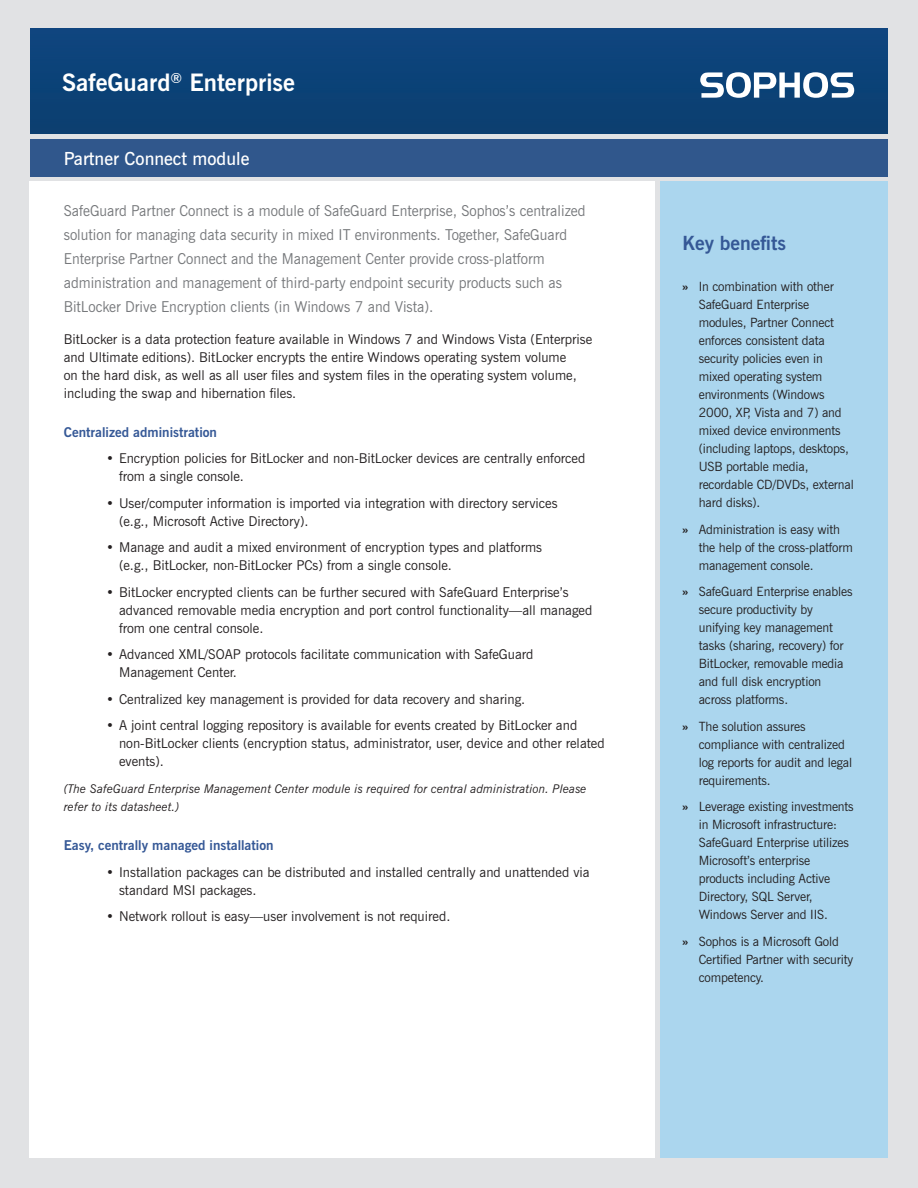
<style>
.page{position:relative;width:918px;height:1188px;background:#e1e2e4}
.page>*{position:absolute;margin:0;border:0;box-sizing:border-box;transform-origin:0 0}
.Product_heading{font:700 24px "News Gothic BT";color:#fff}
.Heading{font:700 19.5px "News Gothic BT";color:#355896}
.Product_heading-2{font:600 18px "News Gothic BT";color:#fff}
.Intro_text{font:15px/24px "News Gothic BT";color:#76787b;scale:.96 1}
.Bullet{font:13.5px/18px "News Gothic BT";color:#231f20}
.Body_text{font:13.5px/18px "News Gothic BT";color:#231f20}
.Subheading_blue{font:700 13.5px "News Gothic BT";color:#355896}
.Key_benefit_bullet{font:12.75px/18px "News Gothic BT";letter-spacing:-.01em;color:#231f20}
.Body_text-2{font:italic 12px/18px "News Gothic BT";color:#231f20}
.s1{font-weight:700}
</style>
<div class="page">
<div style="left:30px;top:29px;width:858px;height:104px;background:#0c4278"></div>
<div style="left:30px;top:181px;width:625px;height:977px;background:#fff"></div>
<div style="left:660px;top:181px;width:227px;height:977px;background:#abd6ee"></div>
<div style="left:30px;top:139px;width:857px;height:37px;background:#30578c"></div>
<svg style="left:700px;top:72px;width:154px;height:26px"></svg>
<p class="Product_heading" style="left:62px;top:68px;width:234px">SafeGuard<sup>®</sup> Enterprise</p>
<p class="Product_heading-2" style="left:64px;top:147px;width:187px">Partner Connect module</p>
<p class="Intro_text" style="left:64px;top:198px;width:545px">SafeGuard Partner Connect is a module of SafeGuard Enterprise, Sophos’s centralized solution for managing data security in mixed IT environments. Together, SafeGuard Enterprise Partner Connect and the Management Center provide cross-platform administration and management of third-party endpoint security products such as BitLocker Drive Encryption clients (in Windows 7 and Vista).</p>
<p class="Body_text" style="left:64px;top:330px;width:530px">BitLocker is a data protection feature available in Windows 7 and Windows Vista (Enterprise and Ultimate editions). BitLocker encrypts the entire Windows operating system volume<br>on the hard disk, as well as all user files and system files in the operating system volume, including the swap and hibernation files.</p>
<p class="Subheading_blue" style="left:64px;top:424px;width:155px">Centralized administration</p>
<p class="Bullet" style="left:119px;top:449px;width:468px;text-indent:-13px">• Encryption policies for BitLocker and non-BitLocker devices are centrally enforced from a single console.</p>
<p class="Bullet" style="left:119px;top:494px;width:440px;text-indent:-13px">• User/computer information is imported via integration with directory services (e.g., Microsoft Active Directory).</p>
<p class="Bullet" style="left:119px;top:538px;width:425px;text-indent:-13px">• Manage and audit a mixed environment of encryption types and platforms (e.g., BitLocker, non-BitLocker PCs) from a single console.</p>
<p class="Bullet" style="left:119px;top:583px;width:475px;text-indent:-13px">• BitLocker encrypted clients can be further secured with SafeGuard Enterprise’s advanced removable media encryption and port control functionality—all managed from one central console.</p>
<p class="Bullet" style="left:119px;top:646px;width:416px;text-indent:-13px">• Advanced XML/SOAP protocols facilitate communication with SafeGuard<br>Management Center.</p>
<p class="Bullet" style="left:106px;top:690px;width:420px">• Centralized key management is provided for data recovery and sharing.</p>
<p class="Bullet" style="left:119px;top:717px;width:487px;text-indent:-13px">• A joint central logging repository is available for events created by BitLocker and non-BitLocker clients (encryption status, administrator, user, device and other related events).</p>
<p class="Body_text-2" style="left:64px;top:780px;width:524px">(The SafeGuard Enterprise Management Center module is required for central administration. Please refer to its datasheet.)</p>
<p class="Subheading_blue" style="left:64px;top:837px;width:211px">Easy, centrally managed installation</p>
<p class="Bullet" style="left:119px;top:863px;width:472px;text-indent:-13px">• Installation packages can be distributed and installed centrally and unattended via standard MSI packages.</p>
<p class="Bullet" style="left:106px;top:907px;width:346px">• Network rollout is easy—user involvement is not required.</p>
<p class="Heading" style="left:683px;top:231px;width:105px">Key benefits</p>
<p class="Key_benefit_bullet" style="left:699px;top:278px;width:157px;text-indent:-17px"><span class="s1">»</span> In combination with other<br>SafeGuard Enterprise modules, Partner Connect enforces consistent data security policies even in mixed operating system environments (Windows<br>2000, XP, Vista and 7) and mixed device environments (including laptops, desktops,<br>USB portable media, recordable CD/DVDs, external hard disks).</p>
<p class="Key_benefit_bullet" style="left:699px;top:520px;width:156px;text-indent:-17px"><span class="s1">»</span> Administration is easy with the help of the cross-platform management console.</p>
<p class="Key_benefit_bullet" style="left:699px;top:583px;width:155px;text-indent:-17px"><span class="s1">»</span> SafeGuard Enterprise enables secure productivity by unifying key management tasks (sharing, recovery) for<br>BitLocker, removable media and full disk encryption across platforms.</p>
<p class="Key_benefit_bullet" style="left:699px;top:717px;width:155px;text-indent:-17px"><span class="s1">»</span> The solution assures compliance with centralized log reports for audit and legal requirements.</p>
<p class="Key_benefit_bullet" style="left:699px;top:798px;width:157px;text-indent:-17px"><span class="s1">»</span> Leverage existing investments in Microsoft infrastructure:<br>SafeGuard Enterprise utilizes<br>Microsoft’s enterprise products including Active<br>Directory, SQL Server,<br>Windows Server and IIS.</p>
<p class="Key_benefit_bullet" style="left:699px;top:932px;width:156px;text-indent:-17px"><span class="s1">»</span> Sophos is a Microsoft Gold<br>Certified Partner with security competency.</p>
</div>
